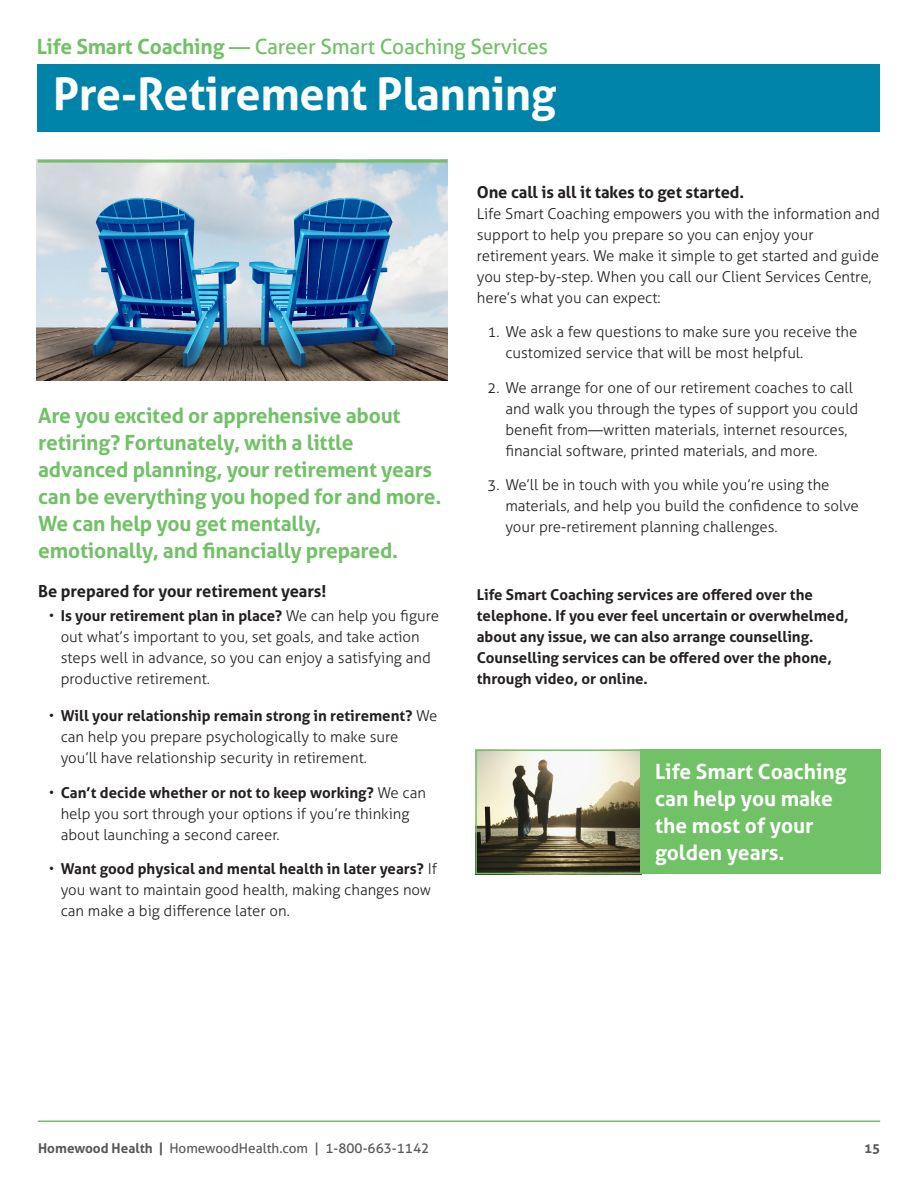
<style>
.page{position:relative;width:918px;height:1188px;background:#fff}
.page>*{position:absolute;margin:0;border:0;box-sizing:border-box;transform-origin:0 0}
.BodyCopy{font:700 45px "Aller";letter-spacing:-.01em;color:#fff}
.BodyCopy-2{font:700 21px/27px "Aller";letter-spacing:-.01em;color:#71c167}
.BodyCopy-3{font:700 21px/27px "Aller";color:#fff}
.Byline{font:21px "Aller";letter-spacing:-.01em;color:#71c167}
.BodyCopy-4{font:700 16.5px "Aller";letter-spacing:-.005em;color:#231f20}
.BodyCopy-5{font:300 15px/21px "Aller";color:#231f20}
.BodyCopy-6{font:700 15px/21px "Aller";color:#242021}
.t1{font:13.5px "Aller";color:#57585a}
.t2{font:700 13.5px "Aller";color:#57585a}
.s1{font-weight:700}
</style>
<div class="page">
<img style="left:37px;top:160px;width:410px;height:220px">
<hr style="left:38px;top:1120px;width:842px;height:2px;background:#71c167">
<div style="left:38px;top:64px;width:842px;height:68px;background:#0083a9"></div>
<hr style="left:38px;top:160px;width:409px;height:3px;background:#71c167">
<img style="left:478px;top:753px;width:161px;height:118px">
<div style="left:475px;top:750px;width:167px;height:124px;border:2px solid #71c167"></div>
<div style="left:640px;top:750px;width:240px;height:124px;background:#71c167"></div>
<p class="Byline" style="left:37px;top:34px;width:513px"><span class="s1">Life Smart Coaching</span> — Career Smart Coaching Services</p>
<p class="BodyCopy" style="left:53px;top:67px;width:505px">Pre-Retirement Planning</p>
<p class="BodyCopy-2" style="left:38px;top:402px;width:405px">Are you excited or apprehensive about retiring? Fortunately, with a little advanced planning, your retirement years can be everything you hoped for and more.<br>We can help you get mentally, emotionally, and financially prepared.</p>
<p class="BodyCopy-4" style="left:38px;top:581px;width:290px">Be prepared for your retirement years!</p>
<p class="BodyCopy-5" style="left:61px;top:605px;width:380px;text-indent:-12px">• <span class="s1">Is your retirement plan in place?</span> We can help you figure out what’s important to you, set goals, and take action steps well in advance, so you can enjoy a satisfying and productive retirement.</p>
<p class="BodyCopy-5" style="left:61px;top:706px;width:378px;text-indent:-12px">• <span class="s1">Will your relationship remain strong in retirement?</span> We can help you prepare psychologically to make sure you’ll have relationship security in retirement.</p>
<p class="BodyCopy-5" style="left:61px;top:782px;width:367px;text-indent:-12px">• <span class="s1">Can’t decide whether or not to keep working?</span> We can help you sort through your options if you’re thinking about launching a second career.</p>
<p class="BodyCopy-5" style="left:61px;top:859px;width:378px;text-indent:-12px">• <span class="s1">Want good physical and mental health in later years?</span> If you want to maintain good health, making changes now can make a big difference later on.</p>
<p class="BodyCopy-4" style="left:477px;top:181px;width:269px">One call is all it takes to get started.</p>
<p class="BodyCopy-5" style="left:477px;top:203px;width:405px">Life Smart Coaching empowers you with the information and support to help you prepare so you can enjoy your retirement years. We make it simple to get started and guide you step-by-step. When you call our Client Services Centre, here’s what you can expect:</p>
<p class="BodyCopy-5" style="left:505px;top:321px;width:353px;text-indent:-18px">1. We ask a few questions to make sure you receive the customized service that will be most helpful.</p>
<p class="BodyCopy-5" style="left:505px;top:377px;width:355px;text-indent:-18px">2. We arrange for one of our retirement coaches to call and walk you through the types of support you could benefit from—written materials, internet resources, financial software, printed materials, and more.</p>
<p class="BodyCopy-5" style="left:505px;top:474px;width:355px;text-indent:-18px">3. We’ll be in touch with you while you’re using the materials, and help you build the confidence to solve your pre-retirement planning challenges.</p>
<p class="BodyCopy-6" style="left:477px;top:584px;width:373px">Life Smart Coaching services are offered over the telephone. If you ever feel uncertain or overwhelmed, about any issue, we can also arrange counselling.<br>Counselling services can be offered over the phone, through video, or online.</p>
<p class="BodyCopy-3" style="left:655px;top:758px;width:193px">Life Smart Coaching can help you make the most of your golden years.</p>
<p class="t1" style="left:38px;top:1140px;width:392px"><span class="s1">Homewood Health |</span> HomewoodHealth.com | 1-800-663-1142</p>
<p class="t2" style="left:864px;top:1140px;width:18px">15</p>
</div>
